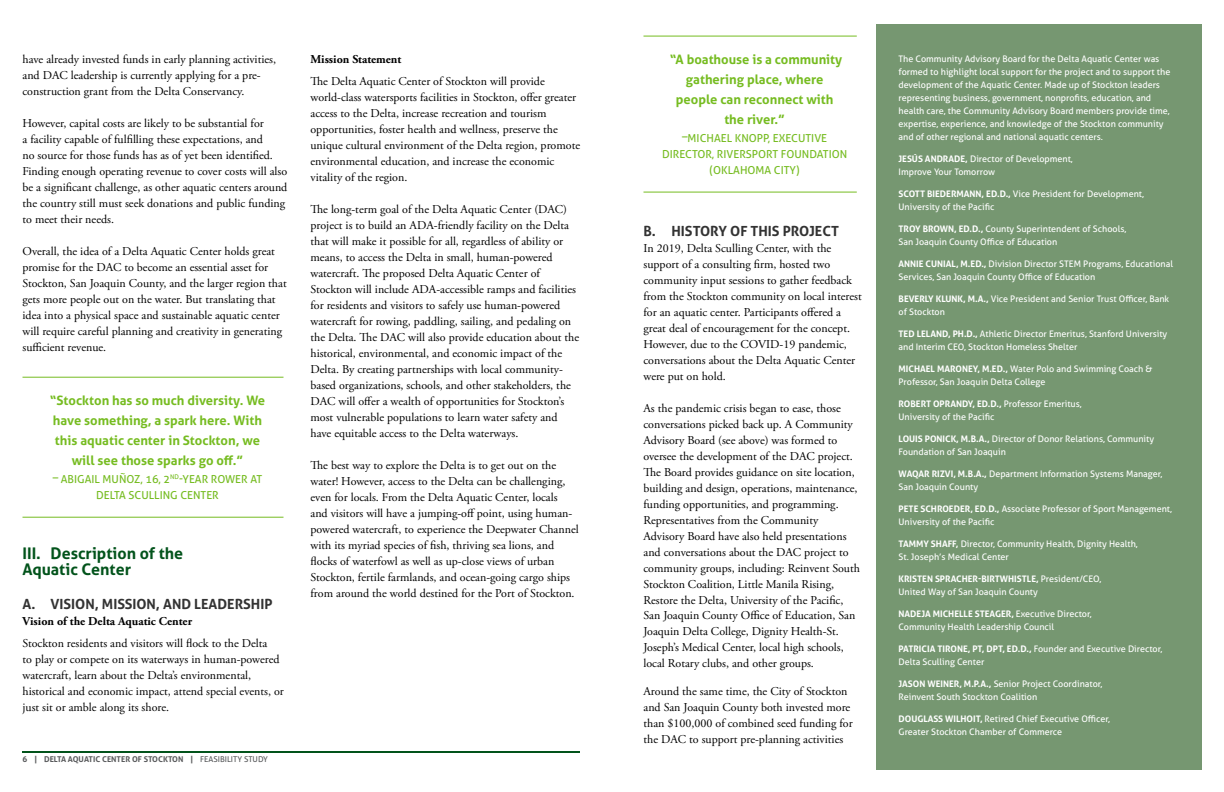
<style>
.page{position:relative;width:1224px;height:792px;background:#fff}
.page>*{position:absolute;margin:0;border:0;box-sizing:border-box;transform-origin:0 0}
.t1{font:700 16px/16px "Aller";color:#02531b}
.t2{font:700 14px "Aller";color:#333}
.t3{font:700 13px/20px "Aller";color:#76bc21;text-align:center}
.t4{font:12px/16px "Adobe Garamond Pro";color:#000}
.t5{font:700 12px "Adobe Garamond Pro";color:#000}
.t6{font:11px/16px "Aller";color:#76bc21;text-align:center}
.t7{font:9px/13px "Aller";color:#fff}
.t8{font:700 8px "Aller";color:#58595b}
.s1{font-weight:400}
.s2{font-weight:700}
</style>
<div class="page">
<hr style="left:23px;top:752px;width:558px;height:1px;background:#02531b">
<div style="left:876px;top:24px;width:326px;height:745px;background:#769771"></div>
<hr style="left:23px;top:377px;width:261px;height:1px;background:#76bc21">
<hr style="left:23px;top:517px;width:261px;height:1px;background:#76bc21">
<hr style="left:644px;top:36px;width:213px;height:1px;background:#76bc21">
<hr style="left:644px;top:192px;width:213px;height:1px;background:#76bc21">
<p class="t4" style="left:22px;top:52px;width:255px">have already invested funds in early planning activities, and DAC leadership is currently applying for a pre&shy;construction grant from the Delta Conservancy.</p>
<p class="t4" style="left:22px;top:116px;width:266px">However, capital costs are likely to be substantial for<br>a facility capable of fulfilling these expectations, and<br>no source for those funds has as of yet been identified.<br>Finding enough operating revenue to cover costs will also be a significant challenge, as other aquatic centers around the country still must seek donations and public funding to meet their needs.</p>
<p class="t4" style="left:22px;top:244px;width:266px">Overall, the idea of a Delta Aquatic Center holds great promise for the DAC to become an essential asset for Stockton, San Joaquin County, and the larger region that gets more people out on the water. But translating that idea into a physical space and sustainable aquatic center will require careful planning and creativity in generating sufficient revenue.</p>
<p class="t3" style="left:50px;top:391px;width:217px">“Stockton has so much diversity. We have something, a spark here. With this aquatic center in Stockton, we will see those sparks go off.”</p>
<p class="t6" style="left:53px;top:471px;width:211px">– ABIGAIL MUÑOZ, 16, 2<sup>ND</sup>-YEAR ROWER AT<br>DELTA SCULLING CENTER</p>
<h1 class="t1" style="left:22px;top:546px;width:162px">III. Description of the<br>Aquatic Center</h1>
<p class="t2" style="left:22px;top:596px;width:252px">A. VISION, MISSION, AND LEADERSHIP</p>
<p class="t5" style="left:22px;top:616px;width:171px">Vision of the Delta Aquatic Center</p>
<p class="t4" style="left:22px;top:636px;width:263px">Stockton residents and visitors will flock to the Delta<br>to play or compete on its waterways in human-powered watercraft, learn about the Delta’s environmental, historical and economic impact, attend special events, or just sit or amble along its shore.</p>
<p class="t8" style="left:22px;top:755px;width:247px">6 | DELTA AQUATIC CENTER OF STOCKTON | <span class="s1">FEASIBILITY STUDY</span></p>
<p class="t5" style="left:310px;top:54px;width:92px">Mission Statement</p>
<p class="t4" style="left:310px;top:74px;width:271px">The Delta Aquatic Center of Stockton will provide world-class watersports facilities in Stockton, offer greater access to the Delta, increase recreation and tourism opportunities, foster health and wellness, preserve the unique cultural environment of the Delta region, promote environmental education, and increase the economic vitality of the region.</p>
<p class="t4" style="left:310px;top:202px;width:270px">The long-term goal of the Delta Aquatic Center (DAC) project is to build an ADA-friendly facility on the Delta that will make it possible for all, regardless of ability or means, to access the Delta in small, human-powered watercraft. The proposed Delta Aquatic Center of Stockton will include ADA-accessible ramps and facilities for residents and visitors to safely use human-powered watercraft for rowing, paddling, sailing, and pedaling on the Delta. The DAC will also provide education about the historical, environmental, and economic impact of the Delta. By creating partnerships with local community&shy;based organizations, schools, and other stakeholders, the DAC will offer a wealth of opportunities for Stockton’s most vulnerable populations to learn water safety and have equitable access to the Delta waterways.</p>
<p class="t4" style="left:310px;top:458px;width:270px">The best way to explore the Delta is to get out on the water! However, access to the Delta can be challenging, even for locals. From the Delta Aquatic Center, locals<br>and visitors will have a jumping-off point, using human&shy;powered watercraft, to experience the Deepwater Channel with its myriad species of fish, thriving sea lions, and flocks of waterfowl as well as up-close views of urban Stockton, fertile farmlands, and ocean-going cargo ships from around the world destined for the Port of Stockton.</p>
<p class="t3" style="left:670px;top:49px;width:174px">“A boathouse is a community gathering place, where people can reconnect with the river.”</p>
<p class="t6" style="left:662px;top:130px;width:187px">–MICHAEL KNOPP, EXECUTIVE<br>DIRECTOR, RIVERSPORT FOUNDATION (OKLAHOMA CITY)</p>
<p class="t2" style="left:644px;top:223px;width:197px">B. HISTORY OF THIS PROJECT</p>
<p class="t4" style="left:644px;top:241px;width:220px">In 2019, Delta Sculling Center, with the support of a consulting firm, hosted two community input sessions to gather feedback from the Stockton community on local interest for an aquatic center. Participants offered a great deal of encouragement for the concept.<br>However, due to the COVID-19 pandemic, conversations about the Delta Aquatic Center were put on hold.</p>
<p class="t4" style="left:644px;top:401px;width:218px">As the pandemic crisis began to ease, those conversations picked back up. A Community Advisory Board (see above) was formed to oversee the development of the DAC project.<br>The Board provides guidance on site location, building and design, operations, maintenance, funding opportunities, and programming.<br>Representatives from the Community Advisory Board have also held presentations and conversations about the DAC project to community groups, including: Reinvent South Stockton Coalition, Little Manila Rising, Restore the Delta, University of the Pacific, San Joaquin County Office of Education, San Joaquin Delta College, Dignity Health-St.<br>Joseph’s Medical Center, local high schools, local Rotary clubs, and other groups.</p>
<p class="t4" style="left:644px;top:685px;width:211px">Around the same time, the City of Stockton and San Joaquin County both invested more than $100,000 of combined seed funding for the DAC to support pre-planning activities</p>
<p class="t7" style="left:899px;top:53px;width:273px">The Community Advisory Board for the Delta Aquatic Center was formed to highlight local support for the project and to support the development of the Aquatic Center. Made up of Stockton leaders representing business, government, nonprofits, education, and health care, the Community Advisory Board members provide time, expertise, experience, and knowledge of the Stockton community and of other regional and national aquatic centers.</p>
<p class="t7" style="left:899px;top:153px;width:176px"><span class="s2">JESÚS ANDRADE,</span> Director of Development,<br>Improve Your Tomorrow</p>
<p class="t7" style="left:899px;top:188px;width:247px"><span class="s2">SCOTT BIEDERMANN, ED.D.,</span> Vice President for Development,<br>University of the Pacific</p>
<p class="t7" style="left:899px;top:223px;width:229px"><span class="s2">TROY BROWN, ED.D.,</span> County Superintendent of Schools,<br>San Joaquin County Office of Education</p>
<p class="t7" style="left:899px;top:258px;width:276px"><span class="s2">ANNIE CUNIAL, M.ED.,</span> Division Director STEM Programs, Educational<br>Services, San Joaquin County Office of Education</p>
<p class="t7" style="left:899px;top:293px;width:272px"><span class="s2">BEVERLY KLUNK, M.A.,</span> Vice President and Senior Trust Officer, Bank of Stockton</p>
<p class="t7" style="left:899px;top:328px;width:270px"><span class="s2">TED LELAND, PH.D.,</span> Athletic Director Emeritus, Stanford University and Interim CEO, Stockton Homeless Shelter</p>
<p class="t7" style="left:899px;top:363px;width:255px"><span class="s2">MICHAEL MARONEY, M.ED.,</span> Water Polo and Swimming Coach &amp;<br>Professor, San Joaquin Delta College</p>
<p class="t7" style="left:899px;top:398px;width:185px"><span class="s2">ROBERT OPRANDY, ED.D.,</span> Professor Emeritus,<br>University of the Pacific</p>
<p class="t7" style="left:899px;top:433px;width:257px"><span class="s2">LOUIS PONICK, M.B.A.,</span> Director of Donor Relations, Community<br>Foundation of San Joaquin</p>
<p class="t7" style="left:899px;top:468px;width:265px"><span class="s2">WAQAR RIZVI, M.B.A.,</span> Department Information Systems Manager,<br>San Joaquin County</p>
<p class="t7" style="left:899px;top:503px;width:275px"><span class="s2">PETE SCHROEDER, ED.D.,</span> Associate Professor of Sport Management,<br>University of the Pacific</p>
<p class="t7" style="left:899px;top:538px;width:241px"><span class="s2">TAMMY SHAFF,</span> Director, Community Health, Dignity Health,<br>St. Joseph’s Medical Center</p>
<p class="t7" style="left:899px;top:573px;width:204px"><span class="s2">KRISTEN SPRACHER-BIRTWHISTLE,</span> President/CEO,<br>United Way of San Joaquin County</p>
<p class="t7" style="left:899px;top:608px;width:195px"><span class="s2">NADEJA MICHELLE STEAGER,</span> Executive Director,<br>Community Health Leadership Council</p>
<p class="t7" style="left:899px;top:643px;width:265px"><span class="s2">PATRICIA TIRONE, PT, DPT, ED.D.,</span> Founder and Executive Director,<br>Delta Sculling Center</p>
<p class="t7" style="left:899px;top:678px;width:205px"><span class="s2">JASON WEINER, M.P.A.,</span> Senior Project Coordinator,<br>Reinvent South Stockton Coalition</p>
<p class="t7" style="left:899px;top:713px;width:213px"><span class="s2">DOUGLASS WILHOIT,</span> Retired Chief Executive Officer,<br>Greater Stockton Chamber of Commerce</p>
</div>
